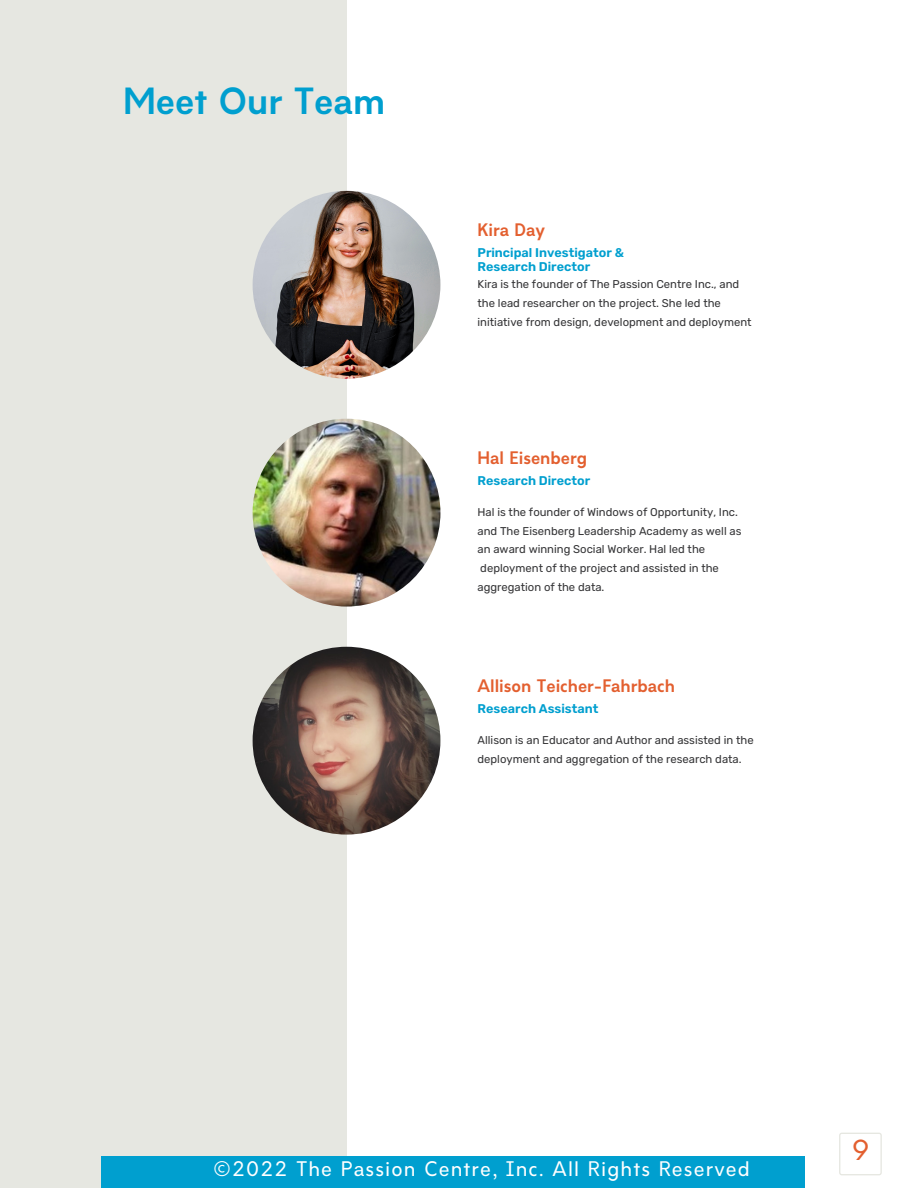
<style>
.page{position:relative;width:918px;height:1188px;background:#fff}
.page>*{position:absolute;margin:0;border:0;box-sizing:border-box;transform-origin:0 0}
.t1{font:700 35.25px "Amicale";color:#009fcf}
.t2{font:500 27px "Amicale";color:#e35f2f}
.t3{font:500 19.65px "Amicale";letter-spacing:.06em;color:#fff}
.t4{font:700 16.8px "Amicale";color:#e35f2f}
.t5{font:600 12.6px/13.6px "Rubik";color:#009fcf}
.t6{font:11.25px/18.8px "Rubik";color:#353537}
</style>
<div class="page">
<div style="left:0;top:0;width:346px;height:1188px;background:#e6e7e1"></div>
<img style="left:253px;top:191px;width:187px;height:188px;border-radius:50%">
<img style="left:253px;top:419px;width:187px;height:188px;border-radius:50%">
<img style="left:253px;top:647px;width:187px;height:188px;border-radius:50%">
<div style="left:102px;top:1157px;width:703px;height:31px;background:#009fcf"></div>
<svg style="left:839px;top:1133px;width:43px;height:42px"></svg>
<h1 class="t1" style="left:123px;top:87px;width:264px">Meet Our Team</h1>
<h3 class="t4" style="left:478px;top:223px;width:69px">Kira Day</h3>
<p class="t5" style="left:478px;top:246px;width:148px">Principal Investigator &amp;<br>Research Director</p>
<p class="t6" style="left:478px;top:275px;width:276px">Kira is the founder of The Passion Centre Inc., and the lead researcher on the project. She led the initiative from design, development and deployment</p>
<h3 class="t4" style="left:478px;top:451px;width:111px">Hal Eisenberg</h3>
<p class="t5" style="left:478px;top:474px;width:114px">Research Director</p>
<p class="t6" style="left:478px;top:503px;width:265px">Hal is the founder of Windows of Opportunity, Inc. and The Eisenberg Leadership Academy as well as an award winning Social Worker. Hal led the deployment of the project and assisted in the aggregation of the data.</p>
<h3 class="t4" style="left:478px;top:679px;width:199px">Allison Teicher-Fahrbach</h3>
<p class="t5" style="left:478px;top:702px;width:122px">Research Assistant</p>
<p class="t6" style="left:478px;top:731px;width:278px">Allison is an Educator and Author and assisted in the deployment and aggregation of the research data.</p>
<h3 class="t3" style="left:214px;top:1162px;width:538px">©2022 The Passion Centre, Inc. All Rights Reserved</h3>
<h2 class="t2" style="left:852px;top:1139px;width:19px">9</h2>
</div>
